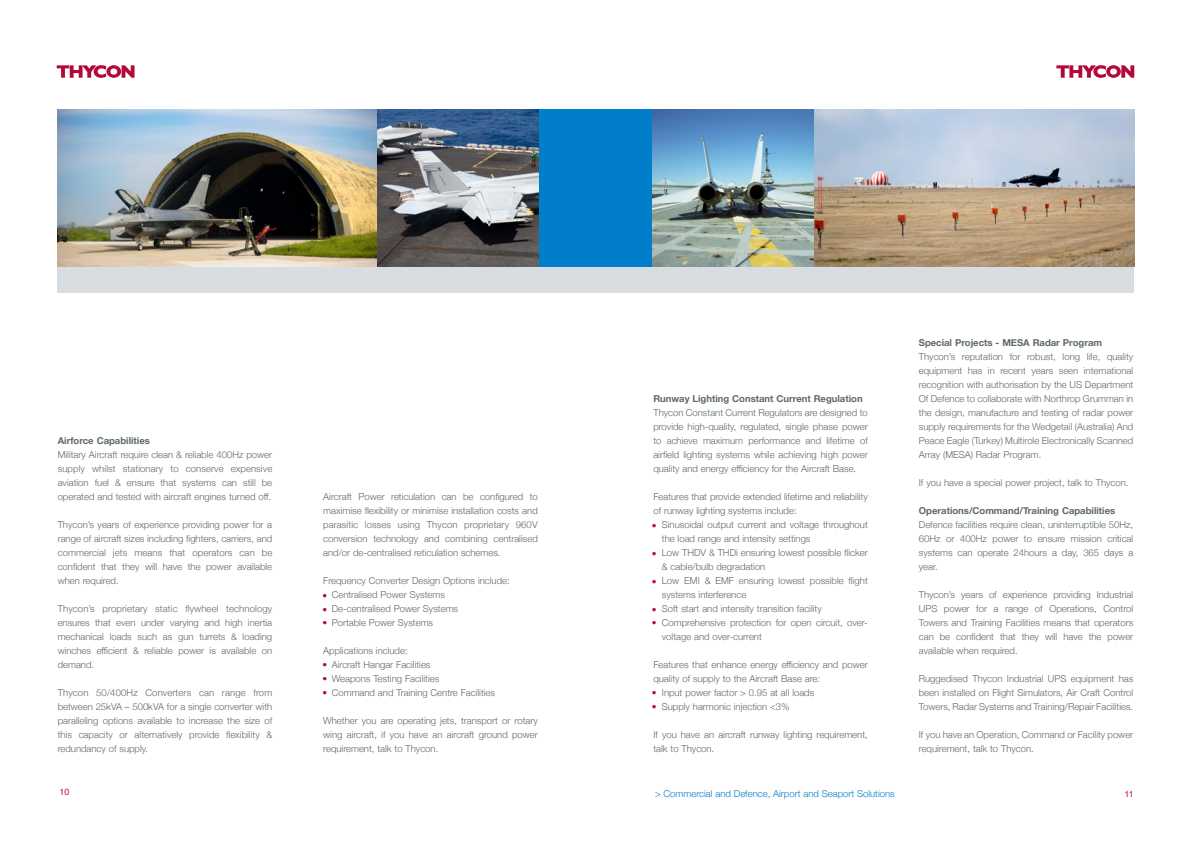
<style>
.page{position:relative;width:1191px;height:842px;background:#fff}
.page>*{position:absolute;margin:0;border:0;box-sizing:border-box;transform-origin:0 0}
.t1{font:300 9.5px/14px "Helvetica Neue";color:#5d6967;text-align:justify}
.t2{font:700 9.5px "Helvetica Neue";color:#5d6967}
.t3{font:300 9.5px "Helvetica Neue";color:#007ec9}
.t4{font:300 9.5px/13.9px "Helvetica Neue";color:#b30838;text-align:justify}
.t5{font:9px "Helvetica";color:#ce1141}
</style>
<div class="page">
<svg style="left:57px;top:65px;width:78px;height:13px"></svg>
<div style="left:57px;top:267px;width:538px;height:26px;background:#d7dde0"></div>
<img style="left:57px;top:110px;width:482px;height:157px">
<svg style="left:1056px;top:65px;width:78px;height:13px"></svg>
<div style="left:587px;top:267px;width:547px;height:26px;background:#d7dde0"></div>
<img style="left:652px;top:110px;width:482px;height:157px">
<div style="left:539px;top:110px;width:113px;height:157px;background:#007ec9"></div>
<p class="t2" style="left:58px;top:433px;width:94px">Airforce Capabilities</p>
<p class="t1" style="left:58px;top:447px;width:216px">Military Aircraft require clean &amp; reliable 400Hz power supply whilst stationary to conserve expensive aviation fuel &amp; ensure that systems can still be operated and tested with aircraft engines turned off.</p>
<p class="t1" style="left:58px;top:517px;width:216px">Thycon’s years of experience providing power for a range of aircraft sizes including fighters, carriers, and commercial jets means that operators can be confident that they will have the power available when required.</p>
<p class="t1" style="left:58px;top:601px;width:216px">Thycon’s proprietary static flywheel technology ensures that even under varying and high inertia mechanical loads such as gun turrets &amp; loading winches efficient &amp; reliable power is available on demand.</p>
<p class="t1" style="left:58px;top:685px;width:216px">Thycon 50/400Hz Converters can range from between 25kVA – 500kVA for a single converter with paralleling options available to increase the size of this capacity or alternatively provide flexibility &amp; redundancy of supply.</p>
<p class="t5" style="left:59px;top:785px;width:12px">10</p>
<p class="t1" style="left:323px;top:489px;width:216px">Aircraft Power reticulation can be configured to maximise flexibility or minimise installation costs and parasitic losses using Thycon proprietary 960V conversion technology and combining centralised and/or de-centralised reticulation schemes.</p>
<p class="t1" style="left:332px;top:573px;width:179px;text-align:left;text-indent:-9px">Frequency Converter Design Options include:<br>Centralised Power Systems<br>De-centralised Power Systems<br>Portable Power Systems</p>
<p class="t1" style="left:332px;top:643px;width:165px;text-align:left;text-indent:-9px">Applications include:<br>Aircraft Hangar Facilities<br>Weapons Testing Facilities<br>Command and Training Centre Facilities</p>
<p class="t1" style="left:323px;top:713px;width:216px">Whether you are operating jets, transport or rotary wing aircraft, if you have an aircraft ground power requirement, talk to Thycon.</p>
<p class="t4" style="left:322px;top:587px;width:6px">• • •</p>
<p class="t4" style="left:322px;top:657px;width:6px">• • •</p>
<p class="t2" style="left:653px;top:391px;width:211px">Runway Lighting Constant Current Regulation</p>
<p class="t1" style="left:653px;top:404px;width:216px">Thycon Constant Current Regulators are designed to provide high-quality, regulated, single phase power to achieve maximum performance and lifetime of airfield lighting systems while achieving high power quality and energy efficiency for the Aircraft Base.</p>
<p class="t1" style="left:653px;top:488px;width:216px">Features that provide extended lifetime and reliability of runway lighting systems include:</p>
<p class="t1" style="left:662px;top:517px;width:207px;text-align:left">Sinusoidal output current and voltage throughout the load range and intensity settings<br>Low THDV &amp; THDi ensuring lowest possible flicker &amp; cable/bulb degradation<br>Low EMI &amp; EMF ensuring lowest possible flight systems interference<br>Soft start and intensity transition facility Comprehensive protection for open circuit, over&shy;voltage and over-current</p>
<p class="t1" style="left:653px;top:657px;width:216px">Features that enhance energy efficiency and power</p>
<p class="t1" style="left:653px;top:671px;width:168px">quality of supply to the Aircraft Base are:</p>
<p class="t1" style="left:662px;top:685px;width:154px">Input power factor &gt; 0.95 at all loads</p>
<p class="t1" style="left:662px;top:699px;width:129px">Supply harmonic injection &lt;3%</p>
<p class="t1" style="left:653px;top:727px;width:216px">If you have an aircraft runway lighting requirement, talk to Thycon.</p>
<p class="t4" style="left:651px;top:518px;width:6px">•</p>
<p class="t4" style="left:651px;top:545px;width:6px">•</p>
<p class="t4" style="left:651px;top:574px;width:6px">•</p>
<p class="t4" style="left:651px;top:602px;width:6px;line-height:13.2px">• •</p>
<p class="t4" style="left:651px;top:686px;width:6px;line-height:13.2px">• •</p>
<p class="t3" style="left:655px;top:786px;width:241px">&gt; Commercial and Defence, Airport and Seaport Solutions</p>
<p class="t2" style="left:919px;top:335px;width:185px">Special Projects - MESA Radar Program</p>
<p class="t1" style="left:919px;top:349px;width:216px">Thycon’s reputation for robust, long life, quality equipment has in recent years seen international recognition with authorisation by the US Department Of Defence to collaborate with Northrop Grumman in the design, manufacture and testing of radar power supply requirements for the Wedgetail (Australia) And Peace Eagle (Turkey) Multirole Electronically Scanned Array (MESA) Radar Program.</p>
<p class="t1" style="left:919px;top:475px;width:211px">If you have a special power project, talk to Thycon.</p>
<p class="t2" style="left:919px;top:503px;width:198px">Operations/Command/Training Capabilities</p>
<p class="t1" style="left:919px;top:517px;width:216px">Defence facilities require clean, uninterruptible 50Hz, 60Hz or 400Hz power to ensure mission critical systems can operate 24hours a day, 365 days a year.</p>
<p class="t1" style="left:919px;top:587px;width:216px">Thycon’s years of experience providing Industrial UPS power for a range of Operations, Control Towers and Training Facilities means that operators can be confident that they will have the power available when required.</p>
<p class="t1" style="left:919px;top:671px;width:216px">Ruggedised Thycon Industrial UPS equipment has been installed on Flight Simulators, Air Craft Control Towers, Radar Systems and Training/Repair Facilities.</p>
<p class="t1" style="left:919px;top:727px;width:216px">If you have an Operation, Command or Facility power requirement, talk to Thycon.</p>
<p class="t5" style="left:1124px;top:787px;width:11px">11</p>
</div>
